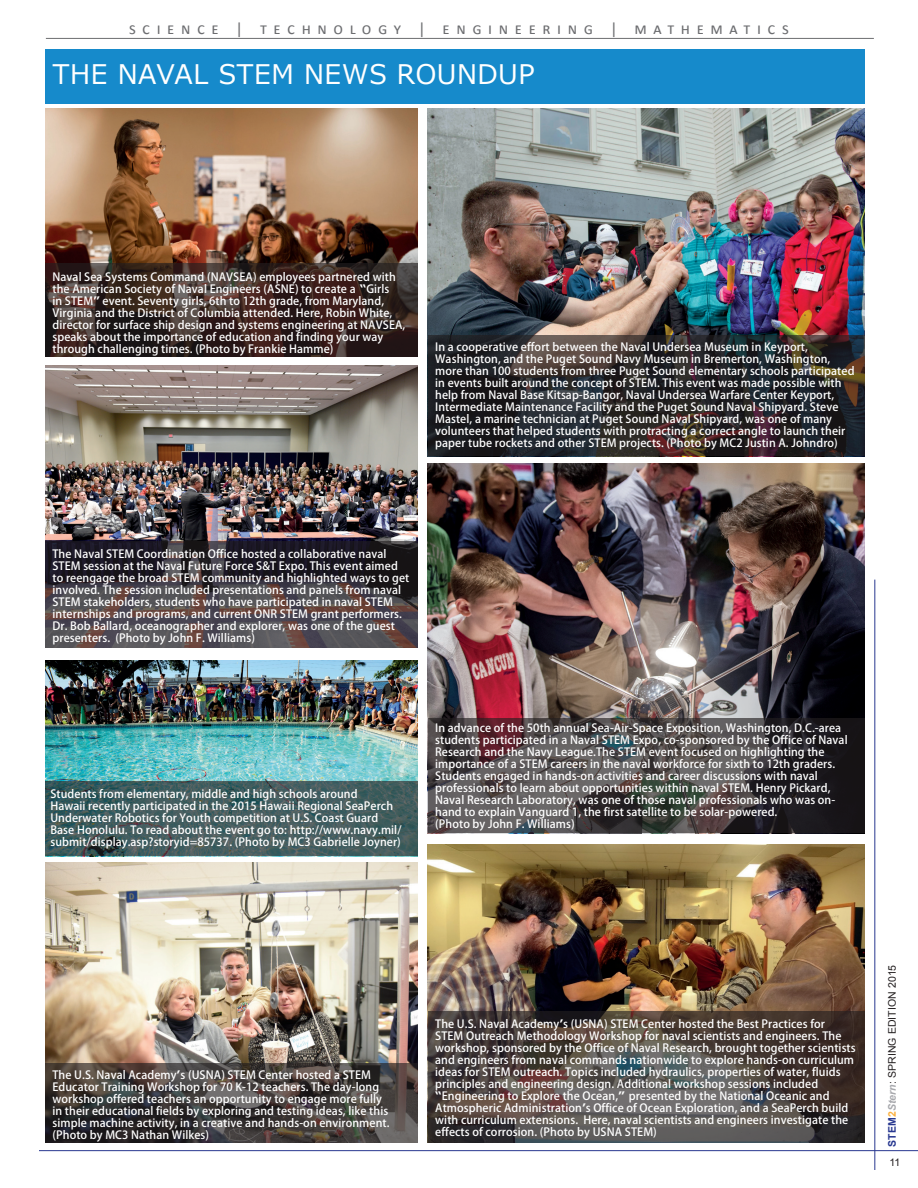
<style>
.page{position:relative;width:918px;height:1188px;background:#fff}
.page>*{position:absolute;margin:0;border:0;box-sizing:border-box;transform-origin:0 0}
.t1{font:27px "Meiryo UI";letter-spacing:.02em;color:#fff}
.t2{font:16.5px "Calibri";letter-spacing:.4em;color:#6c6d70}
.t3{font:700 11.25px/12px "Adobe Fan Heiti Std";letter-spacing:.005em;color:#fff}
.t4{font:10.5px "Arial";letter-spacing:.005em;color:#231f20}
.s1{font-family:"Verdana"}
.s2{font-weight:700;color:#283890}
.s3{font-weight:700;color:#fbb03f}
.s4{font-weight:700;font-style:italic;color:#a8a9ad}
</style>
<div class="page">
<hr style="left:46px;top:38px;width:828px;height:1px;background:#6c6d70">
<hr style="left:874px;top:580px;width:1px;height:590px;background:#283890">
<hr style="left:39px;top:1150px;width:879px;height:1px;background:#283890">
<div style="left:45px;top:49px;width:819px;height:55px;background:#168acb"></div>
<img style="left:45px;top:366px;width:372px;height:175px">
<svg style="left:45px;top:541px;width:373px;height:107px;background:#3f383d"></svg>
<img style="left:428px;top:108px;width:436px;height:228px">
<svg style="left:428px;top:336px;width:436px;height:120px;background:#292627"></svg>
<img style="left:45px;top:661px;width:373px;height:195px">
<img style="left:428px;top:844px;width:436px;height:167px">
<svg style="left:428px;top:1011px;width:436px;height:132px;background:#4d4542"></svg>
<svg style="left:45px;top:781px;width:372px;height:75px;background:#415b5d"></svg>
<img style="left:45px;top:108px;width:372px;height:155px">
<svg style="left:45px;top:263px;width:372px;height:94px;background:#362521"></svg>
<img style="left:428px;top:464px;width:436px;height:255px">
<img style="left:45px;top:863px;width:372px;height:200px">
<svg style="left:428px;top:719px;width:436px;height:114px;background:#443f40"></svg>
<svg style="left:45px;top:1063px;width:372px;height:80px;background:#413c3a"></svg>
<h2 class="t2" style="left:129px;top:18px;width:661px">science | technology | engineering | mathematics</h2>
<h1 class="t1" style="left:52px;top:55px;width:481px">THE NAVAL STEM NEWS ROUNDUP</h1>
<p class="t3" style="left:52px;top:271px;width:354px">Naval Sea Systems Command (NAVSEA) employees partnered with the American Society of Naval Engineers (ASNE) to create a <span class="s1">“</span>Girls<br>in STEM<span class="s1">”</span> event. Seventy girls, 6th to 12th grade, from Maryland, Virginia and the District of Columbia attended. Here, Robin White, director for surface ship design and systems engineering at NAVSEA, speaks about the importance of education and finding your way through challenging times. (Photo by Frankie Hamme)</p>
<p class="t3" style="left:435px;top:341px;width:421px">In a cooperative effort between the Naval Undersea Museum in Keyport, Washington, and the Puget Sound Navy Museum in Bremerton, Washington, more than 100 students from three Puget Sound elementary schools participated in events built around the concept of STEM. This event was made possible with help from Naval Base Kitsap-Bangor, Naval Undersea Warfare Center Keyport, Intermediate Maintenance Facility and the Puget Sound Naval Shipyard. Steve Mastel, a marine technician at Puget Sound Naval Shipyard, was one of many volunteers that helped students with protracting a correct angle to launch their paper tube rockets and other STEM projects. (Photo by MC2 Justin A. Johndro)</p>
<p class="t3" style="left:52px;top:548px;width:358px">The Naval STEM Coordination Office hosted a collaborative naval STEM session at the Naval Future Force S&amp;T Expo. This event aimed to reengage the broad STEM community and highlighted ways to get involved. The session included presentations and panels from naval STEM stakeholders, students who have participated in naval STEM internships and programs, and current ONR STEM grant performers.<br>Dr. Bob Ballard, oceanographer and explorer, was one of the guest presenters. (Photo by John F. Williams)</p>
<p class="t3" style="left:50px;top:788px;width:353px">Students from elementary, middle and high schools around<br>Hawaii recently participated in the 2015 Hawaii Regional SeaPerch Underwater Robotics for Youth competition at U.S. Coast Guard Base Honolulu. To read about the event go to: http://www.navy.mil/ submit/display.asp?storyid=85737. (Photo by MC3 Gabrielle Joyner)</p>
<p class="t3" style="left:435px;top:722px;width:414px">In advance of the 50th annual Sea-Air-Space Exposition, Washington, D.C.-area students participated in a Naval STEM Expo, co-sponsored by the Office of Naval Research and the Navy League.The STEM event focused on highlighting the importance of a STEM careers in the naval workforce for sixth to 12th graders.<br>Students engaged in hands-on activities and career discussions with naval professionals to learn about opportunities within naval STEM. Henry Pickard, Naval Research Laboratory, was one of those naval professionals who was on&shy;hand to explain Vanguard 1, the first satellite to be solar-powered.<br>(Photo by John F. Williams)</p>
<p class="t3" style="left:52px;top:1069px;width:339px">The U.S. Naval Academy<span class="s1">’</span>s (USNA) STEM Center hosted a STEM Educator Training Workshop for 70 K-12 teachers. The day-long workshop offered teachers an opportunity to engage more fully in their educational fields by exploring and testing ideas, like this simple machine activity, in a creative and hands-on environment. (Photo by MC3 Nathan Wilkes)</p>
<p class="t3" style="left:435px;top:1018px;width:422px">The U.S. Naval Academy<span class="s1">’</span>s (USNA) STEM Center hosted the Best Practices for STEM Outreach Methodology Workshop for naval scientists and engineers. The workshop, sponsored by the Office of Naval Research, brought together scientists and engineers from naval commands nationwide to explore hands-on curriculum ideas for STEM outreach. Topics included hydraulics, properties of water, fluids principles and engineering design. Additional workshop sessions included <span class="s1">“</span>Engineering to Explore the Ocean,<span class="s1">”</span> presented by the National Oceanic and Atmospheric Administration<span class="s1">’</span>s Office of Ocean Exploration, and a SeaPerch build with curriculum extensions. Here, naval scientists and engineers investigate the effects of corrosion. (Photo by USNA STEM)</p>
<p class="t4" style="left:885px;top:1147px;width:183px;rotate:-90deg"><span class="s2">STEM</span><span class="s3">2</span><span class="s4">Stern</span>: SPRING EDITION 2015</p>
<p class="t4" style="left:889px;top:1155px;width:12px">11</p>
</div>
